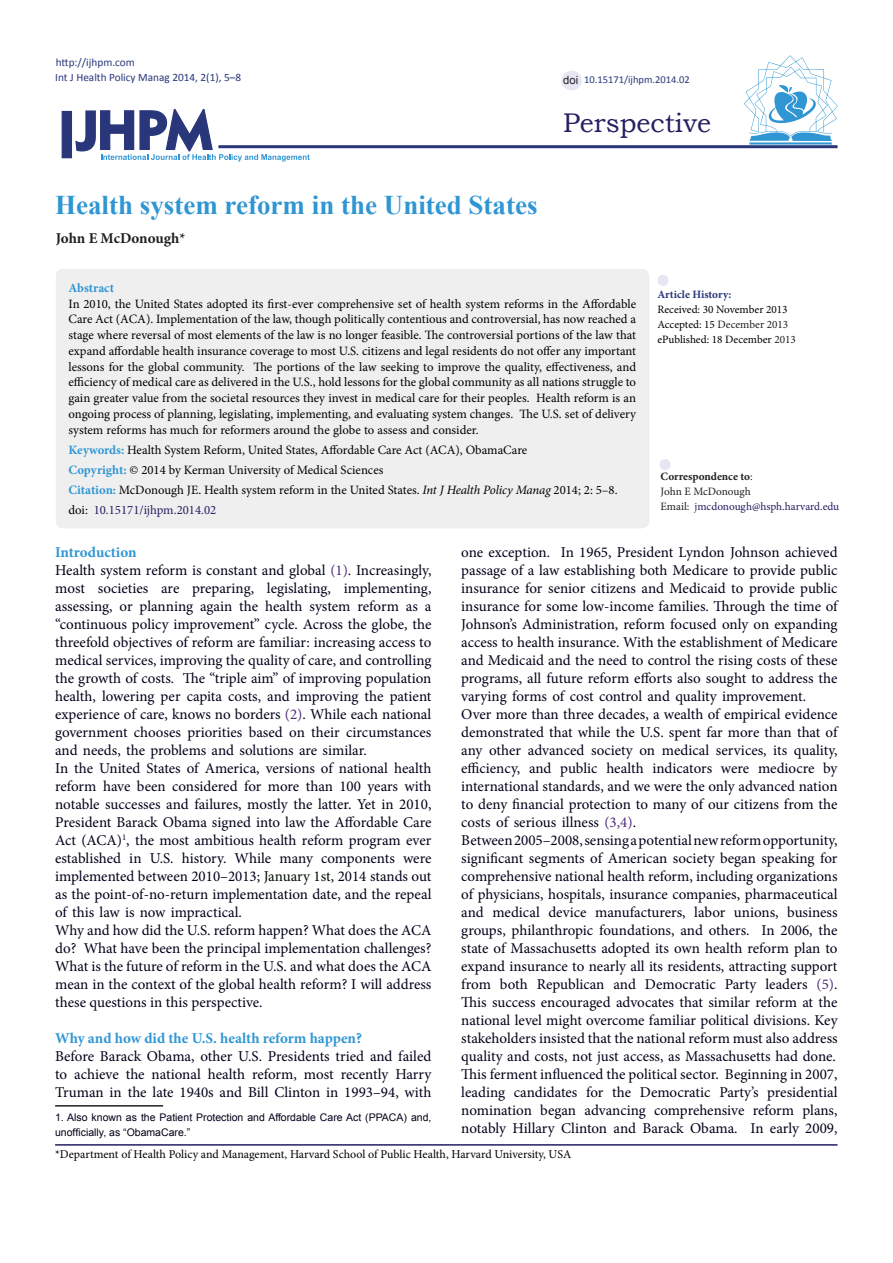
<style>
.page{position:relative;width:893px;height:1263px;background:#fff}
.page>*{position:absolute;margin:0;border:0;box-sizing:border-box;transform-origin:0 0}
.Pa3{font:700 27px "Times New Roman";color:#2f96d3}
.t1{font:27px "Bookman Old Style";color:#241f61}
.t2{font:15px/18px "Minion Pro";color:#000119;text-align:justify}
.t3{font:700 15px "Minion Pro";letter-spacing:-.005em;color:#2f96d3}
.Default{font:700 15px "Minion Pro";color:#211d1e}
.Default-2{font:12.75px/15.8px "Minion Pro";letter-spacing:-.005em;color:#000;text-align:justify}
.Default-3{font:12.75px "Minion Pro";color:#241f61}
.Default-4{font:700 12.75px "Minion Pro";color:#2f96d3}
.Normal__Web{font:12px "Minion Pro";letter-spacing:-.005em;color:#000}
.t4{font:11.25px "Calibri";color:#28367a}
.t5{font:11.25px "Minion Pro";color:#000}
.t6{font:11.25px "Minion Pro";color:#231f20}
.t7{font:11.25px "Minion Pro";letter-spacing:-.005em;color:#241f61}
.t8{font:700 11.25px "Minion Pro";color:#231f20}
.t9{font:700 11.25px "Minion Pro";color:#293679}
.t10{font:11.25px "Arial";color:#231f20}
.t11{font:10.5px/15px "Arial";color:#000119}
.t12{font:10.5px "Calibri";color:#28367a}
.s1{font-weight:700;color:#2f96d3}
.s2{font-style:italic}
.s3{color:#000}
.s4{color:#231f20}
.s5{font-weight:400}
.s6{color:#4d2a7c}
.s7{color:#000f00}
</style>
<div class="page">
<svg style="left:75px;top:109px;width:235px;height:53px"></svg>
<div style="left:62px;top:111px;width:10px;height:47px;background:#293679"></div>
<hr style="left:749px;top:142px;width:83px;height:3px;background:#2f96d3">
<svg style="left:744px;top:55px;width:94px;height:86px"></svg>
<hr style="left:218px;top:145px;width:619px;height:3px;background:#293679">
<hr style="left:55px;top:1105px;width:108px;height:1px;background:#231f20">
<div style="left:56px;top:269px;width:593px;height:259px;background:#efefef;border-radius:8px"></div>
<div style="left:659px;top:459px;width:12px;height:11px;background:#e7e6f3;border-radius:50%"></div>
<div style="left:657px;top:275px;width:11px;height:11px;background:#e7e6f3;border-radius:50%"></div>
<hr style="left:55px;top:1144px;width:782px;height:1px;background:#241f61">
<div style="left:561px;top:71px;width:21px;height:19px;background:#e7e6f3;border-radius:50%"></div>
<p class="t4" style="left:56px;top:55px;width:81px">http://ijhpm.com</p>
<p class="t4" style="left:55px;top:70px;width:187px">Int J Health Policy Manag 2014, 2(1), 5–8</p>
<p class="Pa3" style="left:55px;top:186px;width:484px">Health system reform in the United States</p>
<p class="t10" style="left:563px;top:73px;width:17px">doi</p>
<p class="t12" style="left:584px;top:73px;width:107px">10.15171/ijhpm.2014.02</p>
<p class="t1" style="left:563px;top:105px;width:149px">Perspective</p>
<p class="Default" style="left:56px;top:228px;width:131px">John E McDonough*</p>
<p class="Default-4" style="left:69px;top:279px;width:47px">Abstract</p>
<p class="Default-2" style="left:69px;top:296px;width:569px">In 2010, the United States adopted its first-ever comprehensive set of health system reforms in the Affordable Care Act (ACA). Implementation of the law, though politically contentious and controversial, has now reached a stage where reversal of most elements of the law is no longer feasible. The controversial portions of the law that expand affordable health insurance coverage to most U.S. citizens and legal residents do not offer any important lessons for the global community. The portions of the law seeking to improve the quality, effectiveness, and efficiency of medical care as delivered in the U.S., hold lessons for the global community as all nations struggle to gain greater value from the societal resources they invest in medical care for their peoples. Health reform is an ongoing process of planning, legislating, implementing, and evaluating system changes. The U.S. set of delivery system reforms has much for reformers around the globe to assess and consider.</p>
<p class="Default-2" style="left:69px;top:442px;width:460px"><span class="s1">Keywords:</span> Health System Reform, United States, Affordable Care Act (ACA), ObamaCare</p>
<p class="Default-2" style="left:69px;top:462px;width:316px"><span class="s1">Copyright:</span> © 2014 by Kerman University of Medical Sciences</p>
<p class="Default-2" style="left:69px;top:482px;width:551px"><span class="s1">Citation:</span> McDonough JE. Health system reform in the United States. <span class="s2">Int J Health Policy Manag</span> 2014; 2: 5–8.</p>
<p class="Default-3" style="left:69px;top:501px;width:149px"><span class="s3">doi:</span> 10.15171/ijhpm.2014.02</p>
<p class="t9" style="left:657px;top:286px;width:76px">Article History:</p>
<p class="t5" style="left:657px;top:302px;width:132px">Received: 30 November 2013</p>
<p class="t6" style="left:657px;top:317px;width:132px"><span class="s3">Accepted: 15</span> December 2013</p>
<p class="t5" style="left:657px;top:332px;width:140px">ePublished: 18 December <span class="s4">2013</span></p>
<p class="t8" style="left:661px;top:469px;width:93px">Correspondence to<span class="s5">:</span></p>
<p class="t6" style="left:661px;top:484px;width:92px">John E McDonough</p>
<p class="t7" style="left:661px;top:499px;width:180px"><span class="s4">Email:</span> jmcdonough@hsph.harvard.edu</p>
<p class="t3" style="left:55px;top:541px;width:83px">Introduction</p>
<p class="t2" style="left:55px;top:561px;width:378px">Health system reform is constant and global <span class="s6">(1)</span>. Increasingly, most societies are preparing, legislating, implementing, assessing, or planning again the health system reform as a “continuous policy improvement” cycle. Across the globe, the threefold objectives of reform are familiar: increasing access to medical services, improving the quality of care, and controlling the growth of costs. The “triple aim” of improving population health, lowering per capita costs, and improving the patient experience of care, knows no borders <span class="s6">(2)</span>. While each national government chooses priorities based on their circumstances and needs, the problems and solutions are similar.</p>
<p class="t2" style="left:55px;top:759px;width:378px">In the United States of America, versions of national health reform have been considered for more than 100 years with notable successes and failures, mostly the latter. Yet in 2010, President Barack Obama signed into law the Affordable Care Act (ACA)<sup>1</sup>, the most ambitious health reform program ever established in U.S. history. While many components were implemented between 2010–2013; <span class="s7">January 1st,</span> 2014 stands out as the point-of-no-return implementation date, and the repeal of this law is now impractical.</p>
<p class="t2" style="left:55px;top:921px;width:378px">Why and how did the U.S. reform happen? What does the ACA do? What have been the principal implementation challenges?<br>What is the future of reform in the U.S. and what does the ACA mean in the context of the global health reform? I will address these questions in this perspective.</p>
<p class="t3" style="left:55px;top:1027px;width:308px">Why and how did the U.S. health reform happen?</p>
<p class="t2" style="left:55px;top:1047px;width:378px">Before Barack Obama, other U.S. Presidents tried and failed to achieve the national health reform, most recently Harry Truman in the late 1940s and Bill Clinton in 1993–94, with</p>
<p class="t11" style="left:55px;top:1110px;width:378px">1. Also known as the Patient Protection and Affordable Care Act (PPACA) and, unofficially, as “ObamaCare.”</p>
<p class="t2" style="left:461px;top:543px;width:378px">one exception. In 1965, President Lyndon Johnson achieved passage of a law establishing both Medicare to provide public insurance for senior citizens and Medicaid to provide public insurance for some low-income families. Through the time of Johnson’s Administration, reform focused only on expanding access to health insurance. With the establishment of Medicare and Medicaid and the need to control the rising costs of these programs, all future reform efforts also sought to address the varying forms of cost control and quality improvement.</p>
<p class="t2" style="left:461px;top:705px;width:378px">Over more than three decades, a wealth of empirical evidence demonstrated that while the U.S. spent far more than that of any other advanced society on medical services, its quality, efficiency, and public health indicators were mediocre by international standards, and we were the only advanced nation to deny financial protection to many of our citizens from the costs of serious illness <span class="s6">(3,4)</span>.</p>
<p class="t2" style="left:461px;top:831px;width:378px">Between 2005–2008, sensing a potential new reform opportunity, significant segments of American society began speaking for comprehensive national health reform, including organizations of physicians, hospitals, insurance companies, pharmaceutical and medical device manufacturers, labor unions, business groups, philanthropic foundations, and others. In 2006, the state of Massachusetts adopted its own health reform plan to expand insurance to nearly all its residents, attracting support from both Republican and Democratic Party leaders <span class="s6">(5)</span>.<br>This success encouraged advocates that similar reform at the national level might overcome familiar political divisions. Key stakeholders insisted that the national reform must also address quality and costs, not just access, as Massachusetts had done.</p>
<p class="t2" style="left:461px;top:1065px;width:378px">This ferment influenced the political sector. Beginning in 2007, leading candidates for the Democratic Party’s presidential nomination began advancing comprehensive reform plans, notably Hillary Clinton and Barack Obama. In early 2009,</p>
<p class="Normal__Web" style="left:55px;top:1146px;width:518px">*Department of Health Policy and Management, Harvard School of Public Health, Harvard University, USA</p>
</div>
